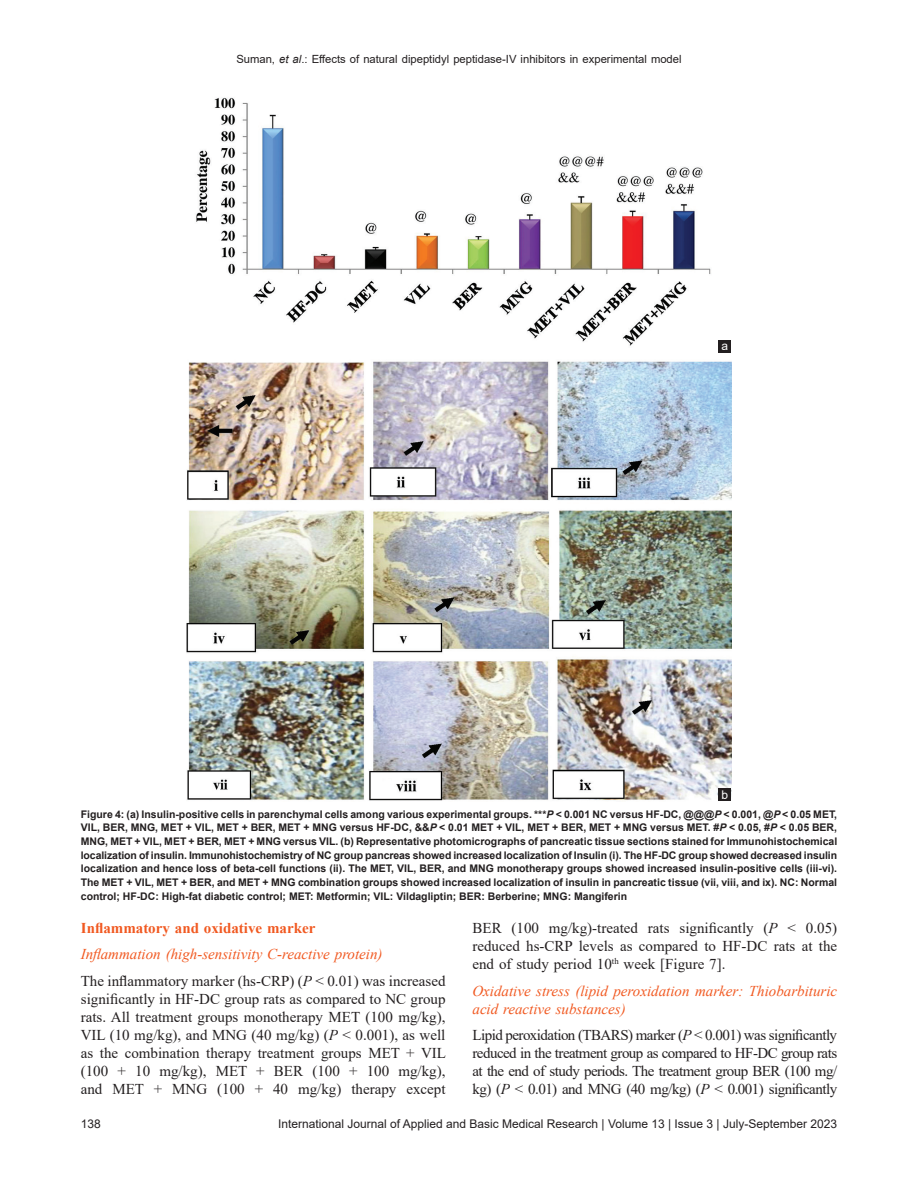
<style>
.page{position:relative;width:918px;height:1188px;background:#fff}
.page>*{position:absolute;margin:0;border:0;box-sizing:border-box;transform-origin:0 0}
.TX{font:15px/18px "Times New Roman";color:#231f20;text-align:justify}
.t1{font:italic 15px/18px "Times New Roman";color:#f15921}
.t2{font:700 15px "Times New Roman";color:#f15921}
.t3{font:12px "Arial";color:#231f20}
.LABEL{font:12px "Arial";color:#fff}
.t4{font:11.25px "Arial";color:#231f20}
.FGC{font:700 10.5px/13.6px "Arial";color:#231f20;text-align:justify}
.s1{font-style:italic}
</style>
<div class="page">
<img style="left:187px;top:97px;width:544px;height:704px">
<div style="left:718px;top:788px;width:13px;height:13px;background:#231f20"></div>
<div style="left:718px;top:340px;width:13px;height:13px;background:#231f20"></div>
<p class="t4" style="left:236px;top:51px;width:447px">Suman, <span class="s1">et al</span>.: Effects of natural dipeptidyl peptidase-IV inhibitors in experimental model</p>
<p class="LABEL" style="left:721px;top:337px;width:8px">a</p>
<p class="LABEL" style="left:721px;top:786px;width:8px">b</p>
<p class="FGC" style="left:81px;top:807px;width:758px">Figure 4: (a) Insulin‑positive cells in parenchymal cells among various experimental groups. ***<span class="s1">P</span> &lt; 0.001 NC versus HF‑DC, @@@<span class="s1">P</span> &lt; 0.001, @<span class="s1">P</span> &lt; 0.05 MET, VIL, BER, MNG, MET + VIL, MET + BER, MET + MNG versus HF‑DC, &amp;&amp;<span class="s1">P</span> &lt; 0.01 MET + VIL, MET + BER, MET + MNG versus MET. #<span class="s1">P</span> &lt; 0.05, #<span class="s1">P</span> &lt; 0.05 BER, MNG, MET + VIL, MET + BER, MET + MNG versus VIL. (b) Representative photomicrographs of pancreatic tissue sections stained for Immunohistochemical localization of insulin. Immunohistochemistry of NC group pancreas showed increased localization of Insulin (i). The HF‑DC group showed decreased insulin localization and hence loss of beta‑cell functions (ii). The MET, VIL, BER, and MNG monotherapy groups showed increased insulin‑positive cells (iii‑vi).<br>The MET + VIL, MET + BER, and MET + MNG combination groups showed increased localization of insulin in pancreatic tissue (vii, viii, and ix). NC: Normal control; HF‑DC: High‑fat diabetic control; MET: Metformin; VIL: Vildagliptin; BER: Berberine; MNG: Mangiferin</p>
<h2 class="t2" style="left:81px;top:917px;width:236px">Inflammatory and oxidative marker</h2>
<h3 class="t1" style="left:81px;top:945px;width:303px">Inflammation (high‑sensitivity C‑reactive protein)</h3>
<p class="TX" style="left:81px;top:971px;width:367px">The inflammatory marker (hs‑CRP) (<span class="s1">P</span> &lt; 0.01) was increased significantly in HF‑DC group rats as compared to NC group rats. All treatment groups monotherapy MET (100 mg/kg), VIL (10 mg/kg), and MNG (40 mg/kg) (<span class="s1">P</span> &lt; 0.001), as well as the combination therapy treatment groups MET + VIL (100 + 10 mg/kg), MET + BER (100 + 100 mg/kg), and MET + MNG (100 + 40 mg/kg) therapy except</p>
<p class="TX" style="left:472px;top:919px;width:366px">BER (100 mg/kg)‑treated rats significantly (<span class="s1">P</span> &lt; 0.05) reduced hs‑CRP levels as compared to HF‑DC rats at the end of study period 10<sup>th</sup> week [Figure 7].</p>
<h3 class="t1" style="left:472px;top:981px;width:366px">Oxidative stress (lipid peroxidation marker: Thiobarbituric acid reactive substances)</h3>
<p class="TX" style="left:472px;top:1026px;width:366px">Lipid peroxidation (TBARS) marker (<span class="s1">P</span> &lt; 0.001) was significantly reduced in the treatment group as compared to HF‑DC group rats at the end of study periods. The treatment group BER (100 mg/ kg) (<span class="s1">P</span> &lt; 0.01) and MNG (40 mg/kg) (<span class="s1">P</span> &lt; 0.001) significantly</p>
<p class="t3" style="left:81px;top:1116px;width:22px">138</p>
<p class="t3" style="left:278px;top:1116px;width:560px">International Journal of Applied and Basic Medical Research | Volume 13 | Issue 3 | July-September 2023</p>
</div>
